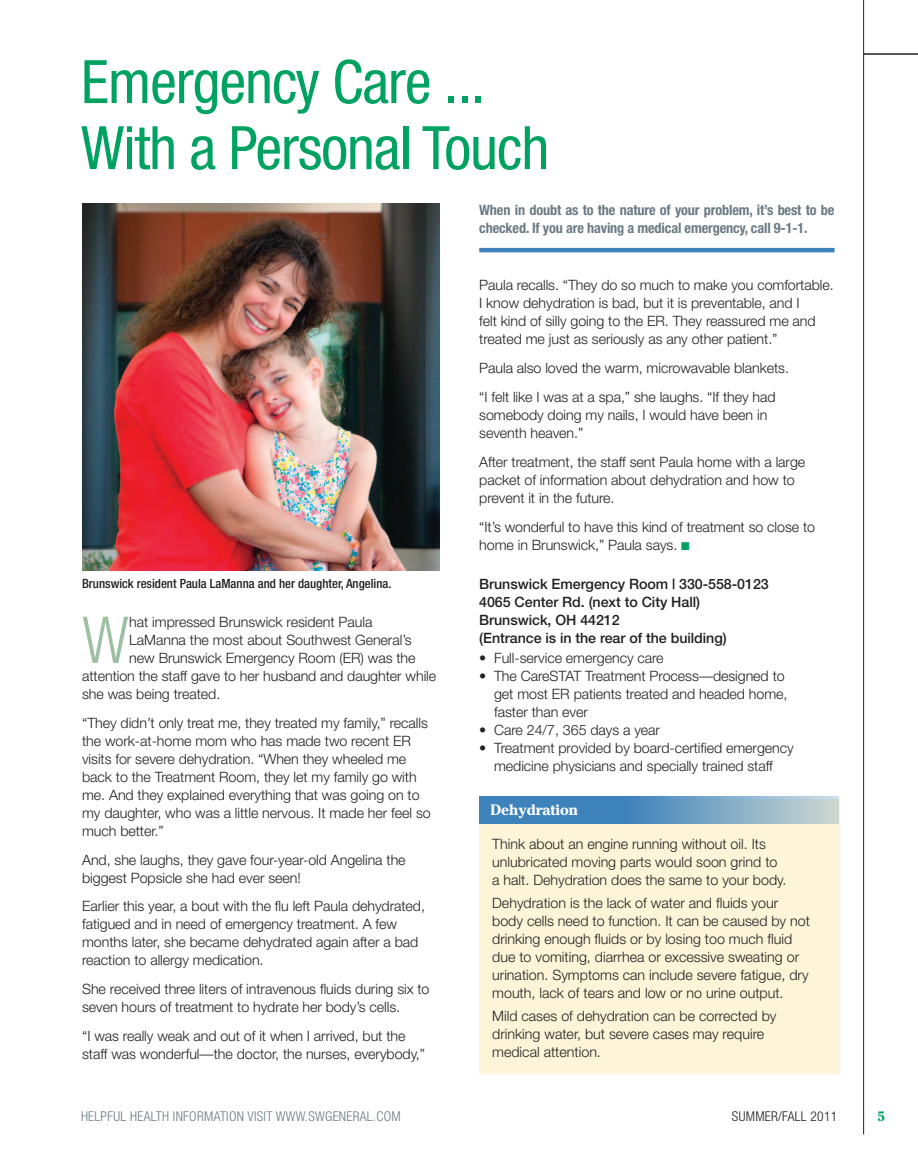
<style>
.page{position:relative;width:918px;height:1175px;background:#fff}
.page>*{position:absolute;margin:0;border:0;box-sizing:border-box;transform-origin:0 0}
.t1{font:300 condensed 64.65px "Helvetica Neue";color:#9cc0a1}
.t2{font:condensed 60px/66px "Helvetica Neue";letter-spacing:-.015em;color:#00a261}
.t3{font:700 15px "Cheltenham";letter-spacing:-.005em;color:#fff}
.t4{font:300 14.25px/18px "Helvetica Neue";letter-spacing:-.005em;color:#231f20}
.t5{font:500 14.25px/18px "Helvetica Neue";letter-spacing:-.005em;color:#231f20}
.t6{font:700 condensed 14.25px/18px "Helvetica Neue";letter-spacing:-.01em;color:#6b7a83}
.t7{font:300 condensed 13.5px "Helvetica Neue";letter-spacing:.02em;color:#6b7a83}
.t8{font:300 condensed 13.5px "Helvetica Neue";letter-spacing:.02em;color:#231f20}
.t9{font:700 13.5px "Cheltenham";color:#00a261}
.t10{font:500 condensed 12.75px "Helvetica Neue";color:#231f20}
.s1{color:#00a261}
</style>
<div class="page">
<hr style="left:864px;top:53px;width:54px;height:2px;background:#231f20">
<hr style="left:863px;top:0;width:1px;height:1134px;background:#231f20">
<div style="left:479px;top:798px;width:361px;height:275px;background:#fef5d9"></div>
<svg style="left:479px;top:796px;width:360px;height:28px;background:#689bc2"></svg>
<hr style="left:479px;top:248px;width:356px;height:4px;background:#3d82bb">
<img style="left:82px;top:204px;width:357px;height:367px">
<h2 class="t2" style="left:81px;top:48px;width:470px">Emergency Care ...<br>With a Personal Touch</h2>
<p class="t10" style="left:82px;top:575px;width:311px">Brunswick resident Paula LaManna and her daughter, Angelina.</p>
<h1 class="t1" style="left:82px;top:603px;width:48px">W</h1>
<p class="t4" style="left:129px;top:612px;width:245px">hat impressed Brunswick resident Paula</p>
<p class="t4" style="left:129px;top:630px;width:284px">LaManna the most about Southwest General’s</p>
<p class="t4" style="left:129px;top:648px;width:288px">new Brunswick Emergency Room (ER) was the</p>
<p class="t4" style="left:82px;top:666px;width:356px">attention the staff gave to her husband and daughter while</p>
<p class="t4" style="left:82px;top:684px;width:140px">she was being treated.</p>
<p class="t4" style="left:82px;top:713px;width:350px">“They didn’t only treat me, they treated my family,” recalls the work-at-home mom who has made two recent ER visits for severe dehydration. “When they wheeled me back to the Treatment Room, they let my family go with me. And they explained everything that was going on to my daughter, who was a little nervous. It made her feel so much better.”</p>
<p class="t4" style="left:82px;top:850px;width:325px">And, she laughs, they gave four-year-old Angelina the biggest Popsicle she had ever seen!</p>
<p class="t4" style="left:82px;top:897px;width:344px">Earlier this year, a bout with the flu left Paula dehydrated, fatigued and in need of emergency treatment. A few months later, she became dehydrated again after a bad reaction to allergy medication.</p>
<p class="t4" style="left:82px;top:979px;width:349px">She received three liters of intravenous fluids during six to seven hours of treatment to hydrate her body’s cells.</p>
<p class="t4" style="left:82px;top:1026px;width:344px">“I was really weak and out of it when I arrived, but the staff was wonderful—the doctor, the nurses, everybody,”</p>
<p class="t6" style="left:479px;top:201px;width:357px">When in doubt as to the nature of your problem, it’s best to be checked. If you are having a medical emergency, call 9-1-1.</p>
<p class="t4" style="left:479px;top:276px;width:356px">Paula recalls. “They do so much to make you comfortable.<br>I know dehydration is bad, but it is preventable, and I<br>felt kind of silly going to the ER. They reassured me and treated me just as seriously as any other patient.”</p>
<p class="t4" style="left:479px;top:353px;width:311px;line-height:28.8px">Paula also loved the warm, microwavable blankets. “I felt like I was at a spa,” she laughs. “If they had</p>
<p class="t4" style="left:479px;top:405px;width:290px">somebody doing my nails, I would have been in seventh heaven.”</p>
<p class="t4" style="left:479px;top:452px;width:328px">After treatment, the staff sent Paula home with a large packet of information about dehydration and how to prevent it in the future.</p>
<p class="t4" style="left:479px;top:517px;width:337px">“It’s wonderful to have this kind of treatment so close to home in Brunswick,” Paula says. <span class="s1">■</span></p>
<p class="t5" style="left:479px;top:575px;width:291px">Brunswick Emergency Room | 330-558-0123<br>4065 Center Rd. (next to City Hall)<br>Brunswick, OH 44212<br>(Entrance is in the rear of the building)</p>
<p class="t4" style="left:479px;top:649px;width:186px">• Full-service emergency care</p>
<p class="t4" style="left:494px;top:667px;width:295px;text-indent:-15px">• The CareSTAT Treatment Process—designed to get most ER patients treated and headed home, faster than ever</p>
<p class="t4" style="left:479px;top:721px;width:182px">• Care 24/7, 365 days a year</p>
<p class="t4" style="left:479px;top:739px;width:316px;text-align:center">• Treatment provided by board-certified emergency medicine physicians and specially trained staff</p>
<p class="t3" style="left:490px;top:801px;width:89px">Dehydration</p>
<p class="t4" style="left:492px;top:834px;width:296px">Think about an engine running without oil. Its unlubricated moving parts would soon grind to a halt. Dehydration does the same to your body.</p>
<p class="t4" style="left:492px;top:893px;width:319px">Dehydration is the lack of water and fluids your body cells need to function. It can be caused by not drinking enough fluids or by losing too much fluid due to vomiting, diarrhea or excessive sweating or urination. Symptoms can include severe fatigue, dry mouth, lack of tears and low or no urine output.</p>
<p class="t4" style="left:492px;top:1007px;width:286px">Mild cases of dehydration can be corrected by drinking water, but severe cases may require medical attention.</p>
<p class="t7" style="left:81px;top:1108px;width:321px">HELPFUL HEALTH INFORMATION VISIT WWW.SWGENERAL.COM</p>
<p class="t8" style="left:732px;top:1108px;width:107px">sUMMER/FALL 2011</p>
<p class="t9" style="left:878px;top:1108px;width:9px">5</p>
</div>
